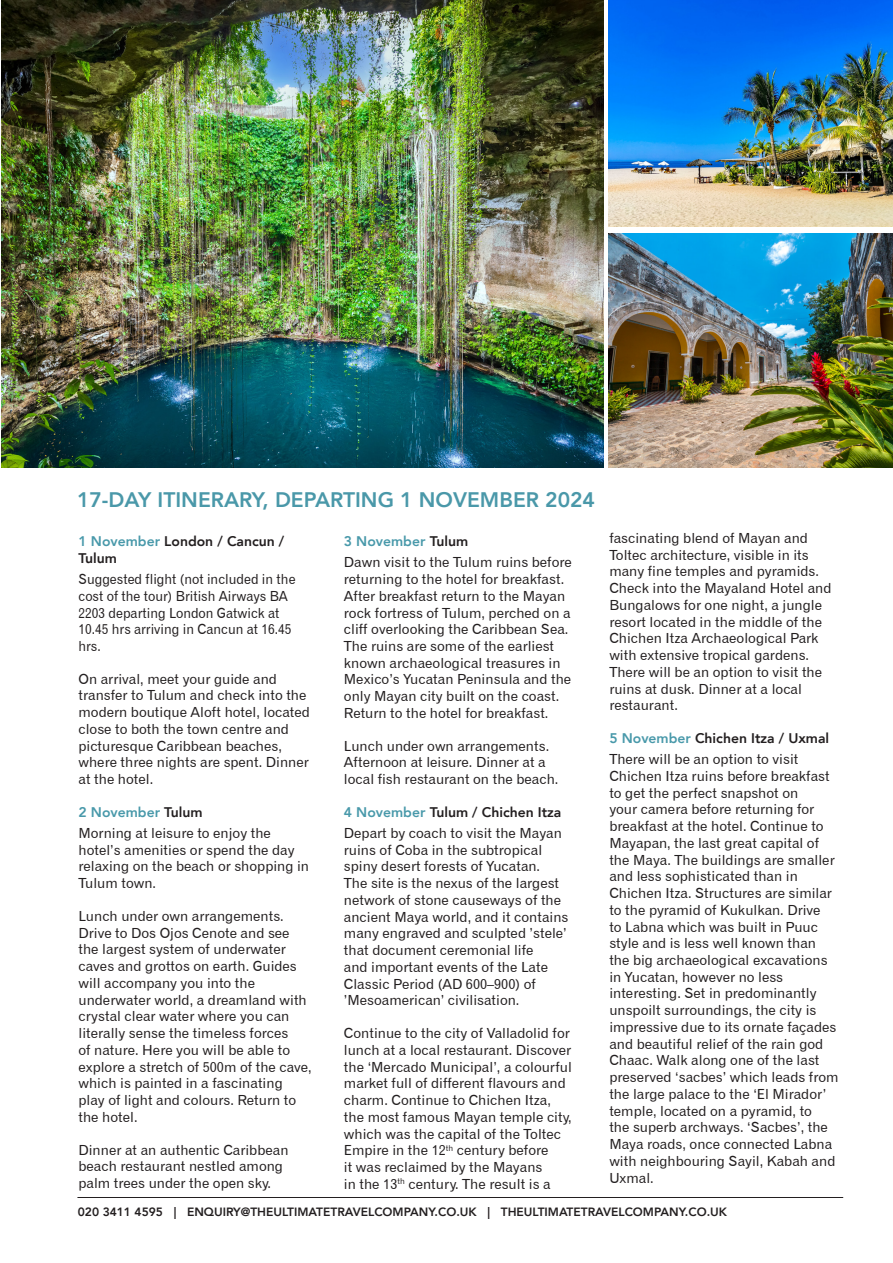
<style>
.page{position:relative;width:893px;height:1263px;background:#fff}
.page>*{position:absolute;margin:0;border:0;box-sizing:border-box;transform-origin:0 0}
.t1{font:800 21px "Avenir";color:#4a98a9}
.t2{font:13.95px/16.8px "Gothic 720 BT Roman B";color:#231f20}
.t3{font:13.95px/16.8px "Gothic 720 BT Roman B";color:#231f20;scale:.94 1}
.t4{font:800 13.95px/16.8px "Avenir";color:#231f20}
.t5{font:800 13.95px "Avenir";color:#4999aa}
.t6{font:800 12px "Avenir";color:#231f20}
.s1{color:#4999aa}
.s2{color:#231f20}
</style>
<div class="page">
<hr style="left:0;top:589px;width:1px;height:674px;background:#223200">
<hr style="left:77px;top:1197px;width:766px;height:1px;background:#231f20">
<img style="left:1px;top:0;width:602px;height:467px">
<img style="left:609px;top:233px;width:284px;height:234px">
<img style="left:609px;top:0;width:284px;height:227px">
<p class="t1" style="left:77px;top:483px;width:519px">17-DAY ITINERARY, DEPARTING 1 NOVEMBER 2024</p>
<p class="t4" style="left:78px;top:533px;width:207px"><span class="s1">1 November</span> London / Cancun /<br>Tulum</p>
<p class="t3" style="left:78px;top:570px;width:232px">Suggested flight (not included in the cost of the tour) British Airways BA<br>2203 departing London Gatwick at<br>10.45 hrs arriving in Cancun at 16.45 hrs.</p>
<p class="t2" style="left:78px;top:670px;width:233px">On arrival, meet your guide and transfer to Tulum and check into the modern boutique Aloft hotel, located close to both the town centre and picturesque Caribbean beaches, where three nights are spent. Dinner at the hotel.</p>
<p class="t5" style="left:78px;top:801px;width:126px">2 November <span class="s2">Tulum</span></p>
<p class="t2" style="left:78px;top:824px;width:232px">Morning at leisure to enjoy the hotel’s amenities or spend the day relaxing on the beach or shopping in<br>Tulum town.</p>
<p class="t2" style="left:78px;top:907px;width:235px">Lunch under own arrangements.<br>Drive to Dos Ojos Cenote and see the largest system of underwater caves and grottos on earth. Guides will accompany you into the underwater world, a dreamland with crystal clear water where you can literally sense the timeless forces<br>of nature. Here you will be able to explore a stretch of 500m of the cave, which is painted in a fascinating play of light and colours. Return to the hotel.</p>
<p class="t2" style="left:78px;top:1141px;width:212px">Dinner at an authentic Caribbean beach restaurant nestled among palm trees under the open sky.</p>
<p class="t5" style="left:344px;top:531px;width:126px">3 November <span class="s2">Tulum</span></p>
<p class="t2" style="left:344px;top:554px;width:229px">Dawn visit to the Tulum ruins before returning to the hotel for breakfast.<br>After breakfast return to the Mayan rock fortress of Tulum, perched on a cliff overlooking the Caribbean Sea.<br>The ruins are some of the earliest known archaeological treasures in Mexico’s Yucatan Peninsula and the only Mayan city built on the coast.<br>Return to the hotel for breakfast.</p>
<p class="t2" style="left:344px;top:737px;width:216px">Lunch under own arrangements.<br>Afternoon at leisure. Dinner at a local fish restaurant on the beach.</p>
<p class="t4" style="left:344px;top:804px;width:219px"><span class="s1">4 November</span> Tulum / Chichen Itza</p>
<p class="t2" style="left:344px;top:824px;width:226px">Depart by coach to visit the Mayan ruins of Coba in the subtropical spiny desert forests of Yucatan.<br>The site is the nexus of the largest network of stone causeways of the ancient Maya world, and it contains many engraved and sculpted ’stele’ that document ceremonial life<br>and important events of the Late<br>Classic Period (AD 600–900) of ’Mesoamerican’ civilisation.</p>
<p class="t2" style="left:344px;top:1024px;width:229px">Continue to the city of Valladolid for lunch at a local restaurant. Discover the ‘Mercado Municipal’, a colourful market full of different flavours and charm. Continue to Chichen Itza, the most famous Mayan temple city, which was the capital of the Toltec Empire in the 12<sup>th</sup> century before<br>it was reclaimed by the Mayans<br>in the 13<sup>th</sup> century. The result is a</p>
<p class="t2" style="left:609px;top:529px;width:224px">fascinating blend of Mayan and<br>Toltec architecture, visible in its many fine temples and pyramids.<br>Check into the Mayaland Hotel and<br>Bungalows for one night, a jungle resort located in the middle of the<br>Chichen Itza Archaeological Park with extensive tropical gardens.<br>There will be an option to visit the ruins at dusk. Dinner at a local restaurant.</p>
<p class="t4" style="left:609px;top:730px;width:221px"><span class="s1">5 November</span> Chichen Itza / Uxmal</p>
<p class="t2" style="left:609px;top:751px;width:231px">There will be an option to visit<br>Chichen Itza ruins before breakfast to get the perfect snapshot on<br>your camera before returning for breakfast at the hotel. Continue to<br>Mayapan, the last great capital of the Maya. The buildings are smaller and less sophisticated than in<br>Chichen Itza. Structures are similar to the pyramid of Kukulkan. Drive<br>to Labna which was built in Puuc style and is less well known than the big archaeological excavations in Yucatan, however no less interesting. Set in predominantly unspoilt surroundings, the city is impressive due to its ornate façades and beautiful relief of the rain god<br>Chaac. Walk along one of the last preserved ‘sacbes’ which leads from the large palace to the ‘El Mirador’ temple, located on a pyramid, to<br>the superb archways. ‘Sacbes’, the<br>Maya roads, once connected Labna with neighbouring Sayil, Kabah and<br>Uxmal.</p>
<p class="t6" style="left:78px;top:1202px;width:651px">020 3411 4595 | ENQUIRY@THEULTIMATETRAVELCOMPANY.CO.UK | THEULTIMATETRAVELCOMPANY.CO.UK</p>
</div>
